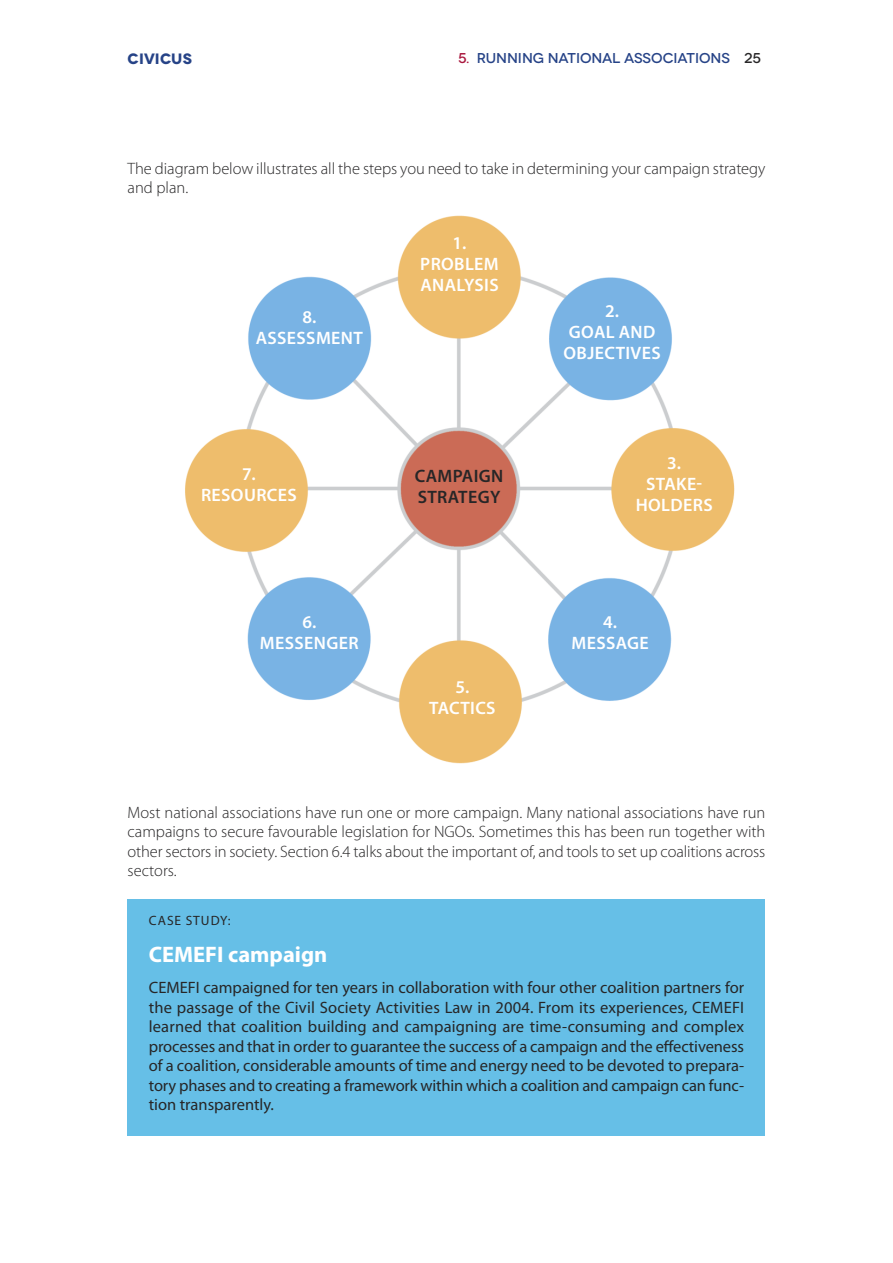
<style>
.page{position:relative;width:893px;height:1263px;background:#fff}
.page>*{position:absolute;margin:0;border:0;box-sizing:border-box;transform-origin:0 0}
.t1{font:700 22.5px "Myriad Pro";color:#fff}
.t2{font:600 18px/21px "Myriad Pro";letter-spacing:.02em;color:#fff;text-align:center}
.t3{font:600 18px/21px "Myriad Pro";letter-spacing:.02em;color:#272627}
.t4{font:16.5px/19.5px "Myriad Pro";letter-spacing:-.01em;color:#272627;text-align:justify}
.t5{font:300 16.5px/19.5px "Myriad Pro";letter-spacing:-.005em;color:#272627}
.t6{font:700 15px "Novecentowide";letter-spacing:.01em;color:#264387}
.t7{font:500 14.25px "Novecentowide";letter-spacing:-.005em;color:#264387}
.t8{font:13.5px "Myriad Pro";letter-spacing:.07em;color:#272627}
.s1{color:#a9183e}
.s2{color:#272627}
</style>
<div class="page">
<div style="left:128px;top:899px;width:637px;height:236px;background:#66bfe7"></div>
<img style="left:185px;top:215px;width:550px;height:549px">
<p class="t6" style="left:128px;top:50px;width:66px">CIVICUS</p>
<p class="t7" style="left:458px;top:50px;width:304px"><span class="s1">5.</span> RUNNING NATIONAL ASSOCIATIONS <span class="s2">25</span></p>
<p class="t5" style="left:128px;top:160px;width:639px">The diagram below illustrates all the steps you need to take in determining your campaign strategy and plan.</p>
<p class="t2" style="left:256px;top:308px;width:109px">8.<br>ASSESSMENT</p>
<p class="t2" style="left:201px;top:465px;width:97px">7.<br>RESOURCES</p>
<p class="t2" style="left:260px;top:613px;width:100px">6.<br>MESSENGER</p>
<p class="t2" style="left:420px;top:234px;width:80px">1.<br>PROBLEM<br>ANALYSIS</p>
<p class="t3" style="left:415px;top:467px;width:90px">CAMPAIGN<br>STRATEGY</p>
<p class="t2" style="left:429px;top:678px;width:68px">5.<br>TACTICS</p>
<p class="t2" style="left:564px;top:302px;width:99px">2.<br>GOAL AND<br>OBJECTIVES</p>
<p class="t2" style="left:636px;top:454px;width:78px">3.<br>STAkE&shy;hOLDERS</p>
<p class="t2" style="left:571px;top:613px;width:79px">4.<br>MESSAGE</p>
<p class="t5" style="left:128px;top:803px;width:639px;text-align:justify">Most national associations have run one or more campaign. Many national associations have run campaigns to secure favourable legislation for NGOs. Sometimes this has been run together with other sectors in society. Section 6.4 talks about the important of, and tools to set up coalitions across sectors.</p>
<p class="t8" style="left:149px;top:915px;width:83px">Case study:</p>
<h1 class="t1" style="left:149px;top:946px;width:180px">CEMEFI campaign</h1>
<p class="t4" style="left:149px;top:979px;width:597px">CeMeFI campaigned for ten years in collaboration with four other coalition partners for the passage of the Civil society activities Law in 2004. From its experiences, CeMeFI learned that coalition building and campaigning are time-consuming and complex processes and that in order to guarantee the success of a campaign and the effectiveness of a coalition, considerable amounts of time and energy need to be devoted to prepara&shy;tory phases and to creating a framework within which a coalition and campaign can func&shy;tion transparently.</p>
</div>
